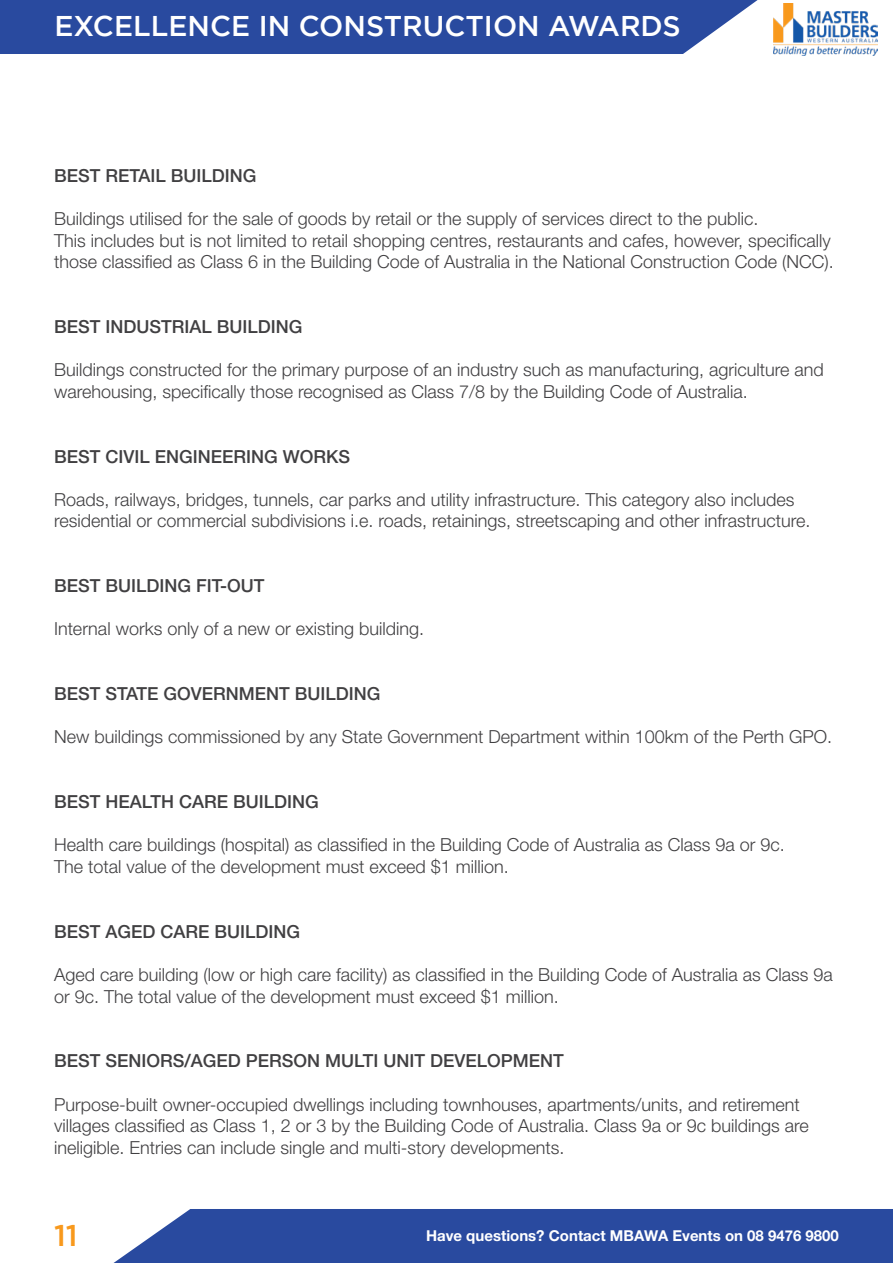
<style>
.page{position:relative;width:893px;height:1263px;background:#fff}
.page>*{position:absolute;margin:0;border:0;box-sizing:border-box;transform-origin:0 0}
.t1{font:500 30px "Gotham";color:#f8991d}
.t2{font:500 28.5px "Gotham";color:#fff}
.t3{font:300 18px/21.6px "Helvetica Neue LT Std";color:#414042}
.t4{font:500 18px "Helvetica Neue LT Std";color:#414042}
.t5{font:700 15px "Helvetica Neue LT Std";color:#fff}
</style>
<div class="page">
<div style="left:0;top:0;width:758px;height:54px;background:#294a9f"></div>
<img style="left:773px;top:3px;width:105px;height:53px">
<div style="left:114px;top:1209px;width:779px;height:54px;background:#294a9f"></div>
<h2 class="t2" style="left:55px;top:10px;width:628px">EXCELLENCE IN CONSTRUCTION AWARDS</h2>
<p class="t4" style="left:54px;top:165px;width:204px">BEST RETAIL BUILDING</p>
<p class="t3" style="left:54px;top:207px;width:781px">Buildings utilised for the sale of goods by retail or the supply of services direct to the public.<br>This includes but is not limited to retail shopping centres, restaurants and cafes, however, specifically those classified as Class 6 in the Building Code of Australia in the National Construction Code (NCC).</p>
<p class="t4" style="left:54px;top:316px;width:250px">BEST INDUSTRIAL BUILDING</p>
<p class="t3" style="left:54px;top:358px;width:771px">Buildings constructed for the primary purpose of an industry such as manufacturing, agriculture and warehousing, specifically those recognised as Class 7/8 by the Building Code of Australia.</p>
<p class="t4" style="left:54px;top:445px;width:298px">BEST CIVIL ENGINEERING WORKS</p>
<p class="t3" style="left:54px;top:488px;width:758px">Roads, railways, bridges, tunnels, car parks and utility infrastructure. This category also includes residential or commercial subdivisions i.e. roads, retainings, streetscaping and other infrastructure.</p>
<p class="t4" style="left:54px;top:575px;width:212px">BEST BUILDING FIT-OUT</p>
<p class="t3" style="left:54px;top:618px;width:372px">Internal works only of a new or existing building.</p>
<p class="t4" style="left:54px;top:683px;width:328px">BEST STATE GOVERNMENT BUILDING</p>
<p class="t3" style="left:54px;top:726px;width:780px">New buildings commissioned by any State Government Department within 100km of the Perth GPO.</p>
<p class="t4" style="left:54px;top:791px;width:266px">BEST HEALTH CARE BUILDING</p>
<p class="t3" style="left:54px;top:834px;width:732px">Health care buildings (hospital) as classified in the Building Code of Australia as Class 9a or 9c.<br>The total value of the development must exceed $1 million.</p>
<p class="t4" style="left:54px;top:921px;width:248px">BEST AGED CARE BUILDING</p>
<p class="t3" style="left:54px;top:963px;width:780px">Aged care building (low or high care facility) as classified in the Building Code of Australia as Class 9a or 9c. The total value of the development must exceed $1 million.</p>
<p class="t4" style="left:54px;top:1050px;width:511px">BEST SENIORS/AGED PERSON MULTI UNIT DEVELOPMENT</p>
<p class="t3" style="left:54px;top:1093px;width:756px">Purpose-built owner-occupied dwellings including townhouses, apartments/units, and retirement villages classified as Class 1, 2 or 3 by the Building Code of Australia. Class 9a or 9c buildings are ineligible. Entries can include single and multi-story developments.</p>
<h1 class="t1" style="left:54px;top:1218px;width:25px">11</h1>
<p class="t5" style="left:426px;top:1226px;width:414px">Have questions? Contact MBAWA Events on 08 9476 9800</p>
</div>
